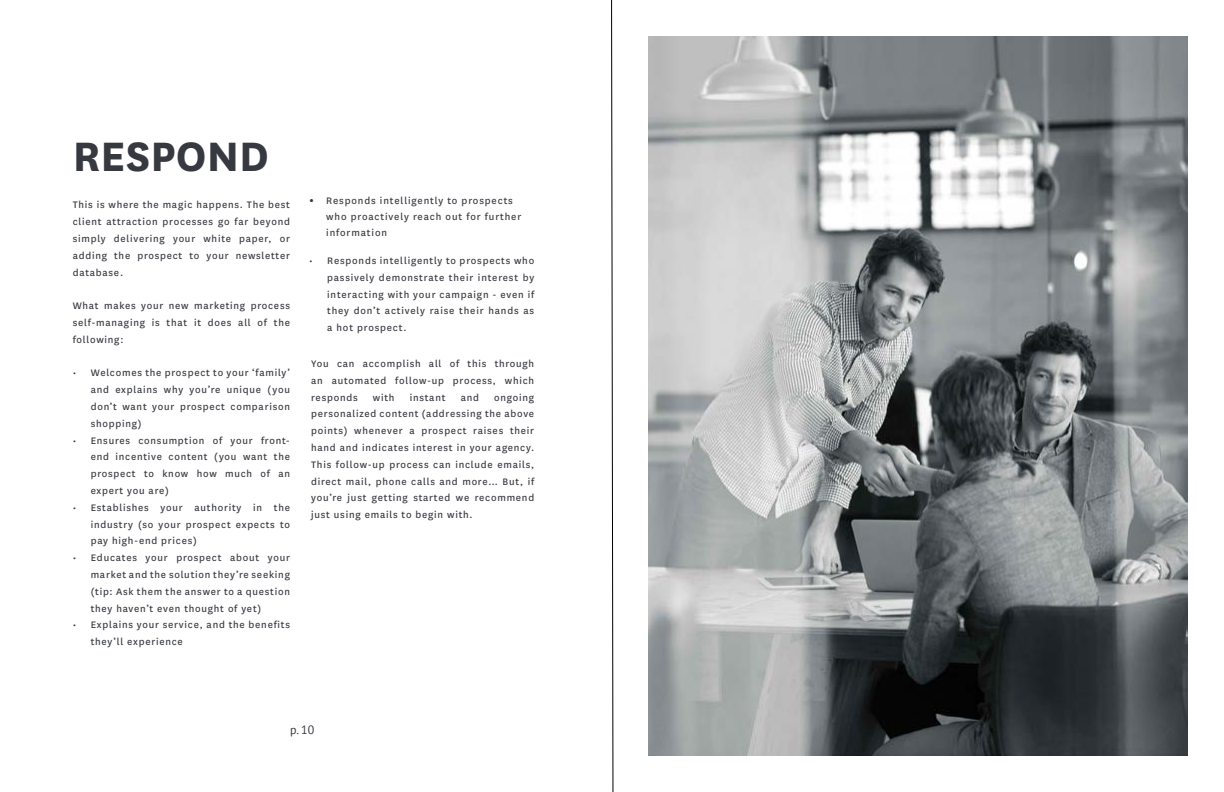
<style>
.page{position:relative;width:1224px;height:792px;background:#fff}
.page>*{position:absolute;margin:0;border:0;box-sizing:border-box;transform-origin:0 0}
.t1{font:700 48px "National";color:#363940}
.t2{font:12px "PT Sans";color:#363940}
.t3{font:11px/16.8px "National";letter-spacing:.07em;color:#363940;text-align:justify}
.t4{font:11px "PT Sans";color:#363940}
</style>
<div class="page">
<img style="left:648px;top:36px;width:540px;height:720px">
<svg style="left:611px;top:0;width:3px;height:792px"></svg>
<h1 class="t1" style="left:73px;top:123px;width:198px">RESPOND</h1>
<p class="t3" style="left:73px;top:196px;width:219px">This is where the magic happens. The best client attraction processes go far beyond simply delivering your white paper, or adding the prospect to your newsletter database.</p>
<p class="t3" style="left:73px;top:297px;width:219px">What makes your new marketing process self-managing is that it does all of the following:</p>
<p class="t3" style="left:91px;top:364px;width:201px;text-indent:-18px">• Welcomes the prospect to your ‘family’ and explains why you’re unique (you don’t want your prospect comparison shopping)</p>
<p class="t3" style="left:91px;top:431px;width:201px;text-indent:-18px">• Ensures consumption of your front&shy;end incentive content (you want the prospect to know how much of an expert you are)</p>
<p class="t3" style="left:91px;top:498px;width:201px;text-indent:-18px">• Establishes your authority in the industry (so your prospect expects to pay high-end prices)</p>
<p class="t3" style="left:91px;top:549px;width:201px;text-indent:-18px">• Educates your prospect about your market and the solution they’re seeking (tip: Ask them the answer to a question they haven’t even thought of yet)</p>
<p class="t3" style="left:91px;top:616px;width:201px;text-indent:-18px">• Explains your service, and the benefits they’ll experience</p>
<p class="t3" style="left:326px;top:192px;width:197px;line-height:16px;text-align:left">Responds intelligently to prospects who proactively reach out for further information</p>
<p class="t3" style="left:327px;top:252px;width:209px;text-indent:-18px">• Responds intelligently to prospects who passively demonstrate their interest by interacting with your campaign - even if they don’t actively raise their hands as a hot prospect.</p>
<p class="t4" style="left:309px;top:193px;width:6px">•</p>
<p class="t3" style="left:311px;top:355px;width:225px">You can accomplish all of this through an automated follow-up process, which responds</p>
<p class="t3" style="left:311px;top:388px;width:225px;text-indent:183px">ongoing personalized content (addressing the above points) whenever a prospect raises their hand and indicates interest in your agency.<br>This follow-up process can include emails, direct mail, phone calls and more… But, if you’re just getting started we recommend just using emails to begin with.</p>
<p class="t3" style="left:373px;top:388px;width:23px">with</p>
<p class="t3" style="left:410px;top:388px;width:37px">instant</p>
<p class="t3" style="left:461px;top:388px;width:20px">and</p>
<p class="t2" style="left:290px;top:722px;width:26px">p. 10</p>
</div>
